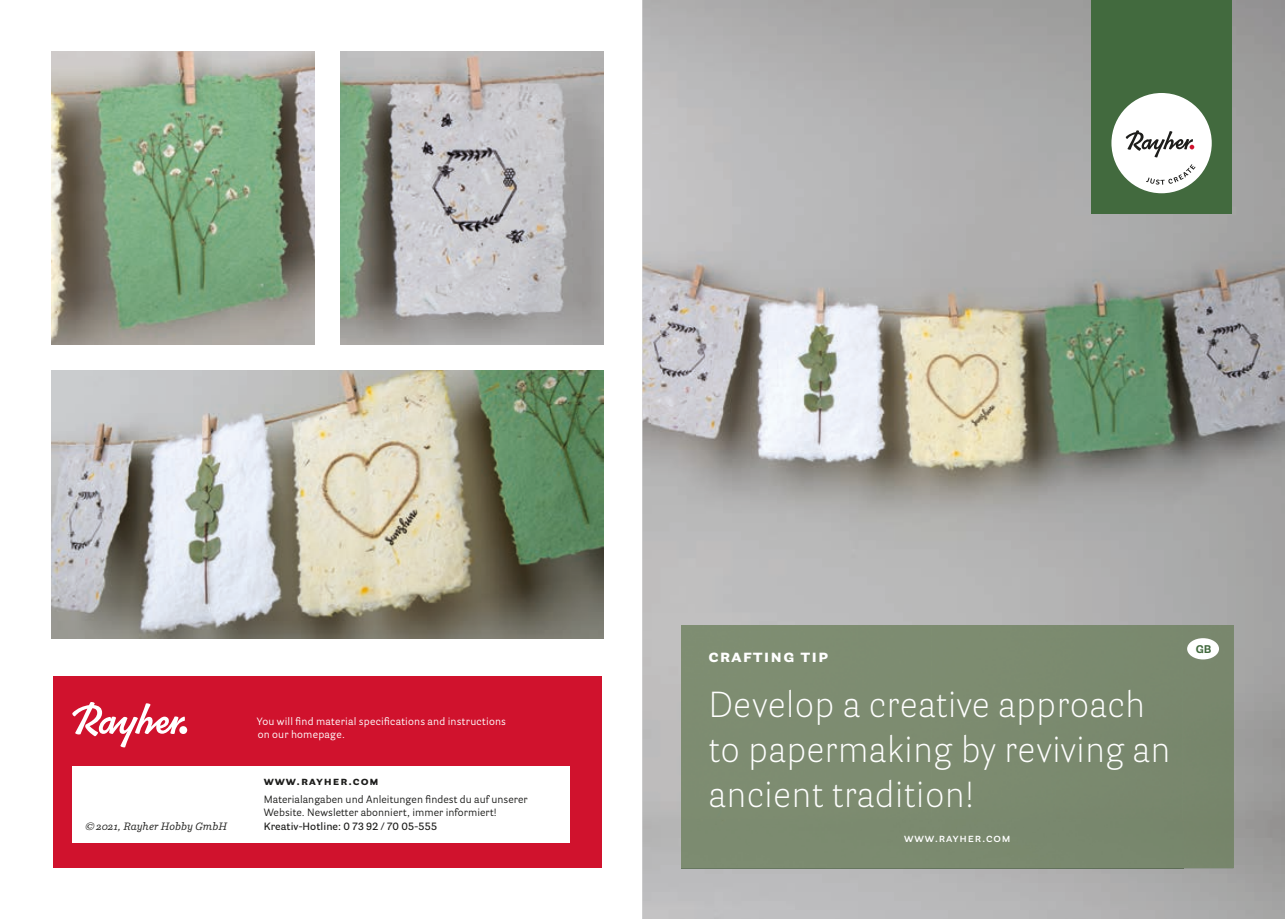
<style>
.page{position:relative;width:1285px;height:919px;background:#fff}
.page>*{position:absolute;margin:0;border:0;box-sizing:border-box;transform-origin:0 0}
.t1{font:300 36px/45px "Parry Grotesque Pro";letter-spacing:.005em;color:#fff}
.t2{font:700 18px "Parry Grotesque Pro";letter-spacing:.065em;color:#fff}
.t3{font:700 12px "Parry Grotesque Pro";letter-spacing:.08em;color:#1d1d1b}
.t4{font:600 12px "Parry Grotesque Pro";letter-spacing:.065em;color:#fff}
.t5{font:700 11.1px "Parry Grotesque Pro";color:#426a3e}
.t6{font:10.5px/13.5px "Parry Grotesque Pro";letter-spacing:.005em;color:#1d1d1b}
.t7{font:10.5px/13.5px "Parry Grotesque Pro";letter-spacing:.02em;color:#fff}
.t8{font:600 10.5px "Parry Grotesque Pro";letter-spacing:.005em;color:#1d1d1b}
.t9{font:italic 10.5px "Parry Pro";letter-spacing:.01em;color:#1d1d1b}
</style>
<div class="page">
<img style="left:642px;top:0;width:642px;height:918px">
<img style="left:51px;top:370px;width:553px;height:268px">
<img style="left:51px;top:51px;width:264px;height:293px">
<img style="left:340px;top:51px;width:264px;height:293px">
<div style="left:53px;top:676px;width:549px;height:191px;background:#d0122d"></div>
<div style="left:72px;top:765px;width:498px;height:77px;background:#fff"></div>
<svg style="left:72px;top:702px;width:113px;height:45px"></svg>
<div style="left:179px;top:726px;width:8px;height:8px;background:#fff;border-radius:50%"></div>
<div style="left:1091px;top:0;width:140px;height:213px;background:#426a3e"></div>
<div style="left:1111px;top:93px;width:100px;height:100px;background:#fff;border-radius:50%"></div>
<svg style="left:1146px;top:164px;width:49px;height:21px"></svg>
<svg style="left:1125px;top:130px;width:68px;height:27px"></svg>
<div style="left:681px;top:625px;width:552px;height:243px;background:#7c8b70"></div>
<div style="left:1186px;top:638px;width:32px;height:21px;background:#fff;border-radius:50%"></div>
<p class="t9" style="left:85px;top:818px;width:143px">© 2021, Rayher Hobby GmbH</p>
<p class="t7" style="left:257px;top:714px;width:251px">You will find material specifications and instructions on our homepage.</p>
<p class="t3" style="left:264px;top:772px;width:116px">www.rayher.com</p>
<p class="t6" style="left:264px;top:792px;width:265px">Materialangaben und Anleitungen findest du auf unserer<br>Website. Newsletter abonniert, immer informiert!</p>
<p class="t8" style="left:264px;top:818px;width:175px">Kreativ-Hotline: 0 73 92 / 70 05-555</p>
<h2 class="t2" style="left:708px;top:643px;width:121px">crafting tip</h2>
<h1 class="t1" style="left:708px;top:681px;width:463px">Develop a creative approach to papermaking by reviving an ancient tradition!</h1>
<p class="t4" style="left:904px;top:829px;width:108px">www.rayher.com</p>
<p class="t5" style="left:1195px;top:641px;width:17px">GB</p>
</div>
